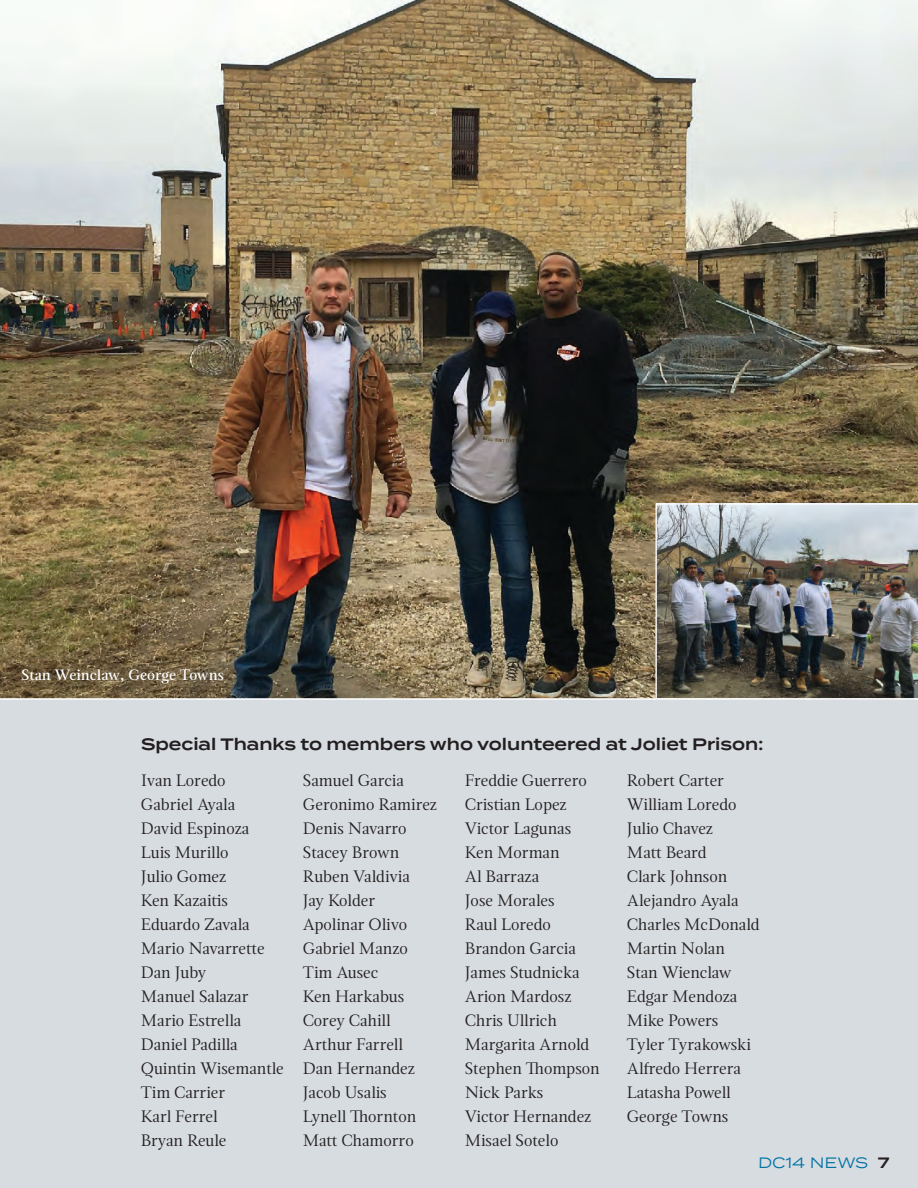
<style>
.page{position:relative;width:918px;height:1188px;background:#fff}
.page>*{position:absolute;margin:0;border:0;box-sizing:border-box;transform-origin:0 0}
.t1{font:16.5px "Magneta";color:#231f20}
.t2{font:600 16.5px "Termina";color:#231f20}
.t3{font:500 15px "Magneta";color:#fff}
.t4{font:15px "Termina";color:#0072a5}
.s1{font-weight:600;color:#231f20}
</style>
<div class="page">
<div style="left:0;top:698px;width:918px;height:490px;background:#d7dce0"></div>
<img style="left:0;top:0;width:918px;height:698px">
<img style="left:655px;top:503px;width:263px;height:195px">
<hr style="left:0;top:698px;width:918px;height:2px;background:#fff">
<p class="t3" style="left:22px;top:664px;width:204px">Stan Weinclaw, George Towns</p>
<p class="t2" style="left:141px;top:732px;width:624px">Special Thanks to members who volunteered at Joliet Prison:</p>
<p class="t1" style="left:141px;top:769px;width:86px">Ivan Loredo</p>
<p class="t1" style="left:303px;top:769px;width:102px">Samuel Garcia</p>
<p class="t1" style="left:465px;top:769px;width:123px">Freddie Guerrero</p>
<p class="t1" style="left:627px;top:769px;width:99px">Robert Carter</p>
<p class="t1" style="left:141px;top:793px;width:96px">Gabriel Ayala</p>
<p class="t1" style="left:303px;top:793px;width:136px">Geronimo Ramirez</p>
<p class="t1" style="left:465px;top:793px;width:103px">Cristian Lopez</p>
<p class="t1" style="left:627px;top:793px;width:111px">William Loredo</p>
<p class="t1" style="left:141px;top:817px;width:110px">David Espinoza</p>
<p class="t1" style="left:303px;top:817px;width:105px">Denis Navarro</p>
<p class="t1" style="left:465px;top:817px;width:108px">Victor Lagunas</p>
<p class="t1" style="left:627px;top:817px;width:88px">Julio Chavez</p>
<p class="t1" style="left:141px;top:841px;width:89px">Luis Murillo</p>
<p class="t1" style="left:303px;top:841px;width:98px">Stacey Brown</p>
<p class="t1" style="left:465px;top:841px;width:96px">Ken Morman</p>
<p class="t1" style="left:627px;top:841px;width:81px">Matt Beard</p>
<p class="t1" style="left:141px;top:865px;width:87px">Julio Gomez</p>
<p class="t1" style="left:303px;top:865px;width:109px">Ruben Valdivia</p>
<p class="t1" style="left:465px;top:865px;width:76px">Al Barraza</p>
<p class="t1" style="left:627px;top:865px;width:102px">Clark Johnson</p>
<p class="t1" style="left:141px;top:889px;width:89px">Ken Kazaitis</p>
<p class="t1" style="left:303px;top:889px;width:74px">Jay Kolder</p>
<p class="t1" style="left:465px;top:889px;width:91px">Jose Morales</p>
<p class="t1" style="left:627px;top:889px;width:113px">Alejandro Ayala</p>
<p class="t1" style="left:141px;top:913px;width:110px">Eduardo Zavala</p>
<p class="t1" style="left:303px;top:913px;width:106px">Apolinar Olivo</p>
<p class="t1" style="left:465px;top:913px;width:87px">Raul Loredo</p>
<p class="t1" style="left:627px;top:913px;width:134px">Charles McDonald</p>
<p class="t1" style="left:141px;top:937px;width:125px">Mario Navarrette</p>
<p class="t1" style="left:303px;top:937px;width:107px">Gabriel Manzo</p>
<p class="t1" style="left:465px;top:937px;width:112px">Brandon Garcia</p>
<p class="t1" style="left:627px;top:937px;width:100px">Martin Nolan</p>
<p class="t1" style="left:141px;top:961px;width:67px">Dan Juby</p>
<p class="t1" style="left:303px;top:961px;width:77px">Tim Ausec</p>
<p class="t1" style="left:465px;top:961px;width:116px">James Studnicka</p>
<p class="t1" style="left:627px;top:961px;width:106px">Stan Wienclaw</p>
<p class="t1" style="left:141px;top:985px;width:109px">Manuel Salazar</p>
<p class="t1" style="left:303px;top:985px;width:103px">Ken Harkabus</p>
<p class="t1" style="left:465px;top:985px;width:108px">Arion Mardosz</p>
<p class="t1" style="left:627px;top:985px;width:112px">Edgar Mendoza</p>
<p class="t1" style="left:141px;top:1009px;width:102px">Mario Estrella</p>
<p class="t1" style="left:303px;top:1009px;width:89px">Corey Cahill</p>
<p class="t1" style="left:465px;top:1009px;width:94px">Chris Ullrich</p>
<p class="t1" style="left:627px;top:1009px;width:93px">Mike Powers</p>
<p class="t1" style="left:141px;top:1033px;width:99px">Daniel Padilla</p>
<p class="t1" style="left:303px;top:1033px;width:102px">Arthur Farrell</p>
<p class="t1" style="left:465px;top:1033px;width:126px">Margarita Arnold</p>
<p class="t1" style="left:627px;top:1033px;width:126px">Tyler Tyrakowski</p>
<p class="t1" style="left:141px;top:1057px;width:276px">Quintin Wisemantle Dan Hernandez</p>
<p class="t1" style="left:465px;top:1057px;width:136px">Stephen Thompson</p>
<p class="t1" style="left:627px;top:1057px;width:116px">Alfredo Herrera</p>
<p class="t1" style="left:141px;top:1081px;width:86px">Tim Carrier</p>
<p class="t1" style="left:303px;top:1081px;width:86px">Jacob Usalis</p>
<p class="t1" style="left:465px;top:1081px;width:80px">Nick Parks</p>
<p class="t1" style="left:627px;top:1081px;width:105px">Latasha Powell</p>
<p class="t1" style="left:141px;top:1105px;width:78px">Karl Ferrel</p>
<p class="t1" style="left:303px;top:1105px;width:115px">Lynell Thornton</p>
<p class="t1" style="left:465px;top:1105px;width:128px">Victor Hernandez</p>
<p class="t1" style="left:627px;top:1105px;width:103px">George Towns</p>
<p class="t1" style="left:141px;top:1129px;width:87px">Bryan Reule</p>
<p class="t1" style="left:303px;top:1129px;width:112px">Matt Chamorro</p>
<p class="t1" style="left:465px;top:1129px;width:95px">Misael Sotelo</p>
<p class="t4" style="left:758px;top:1152px;width:133px">DC14 NEWS <span class="s1">7</span></p>
</div>
